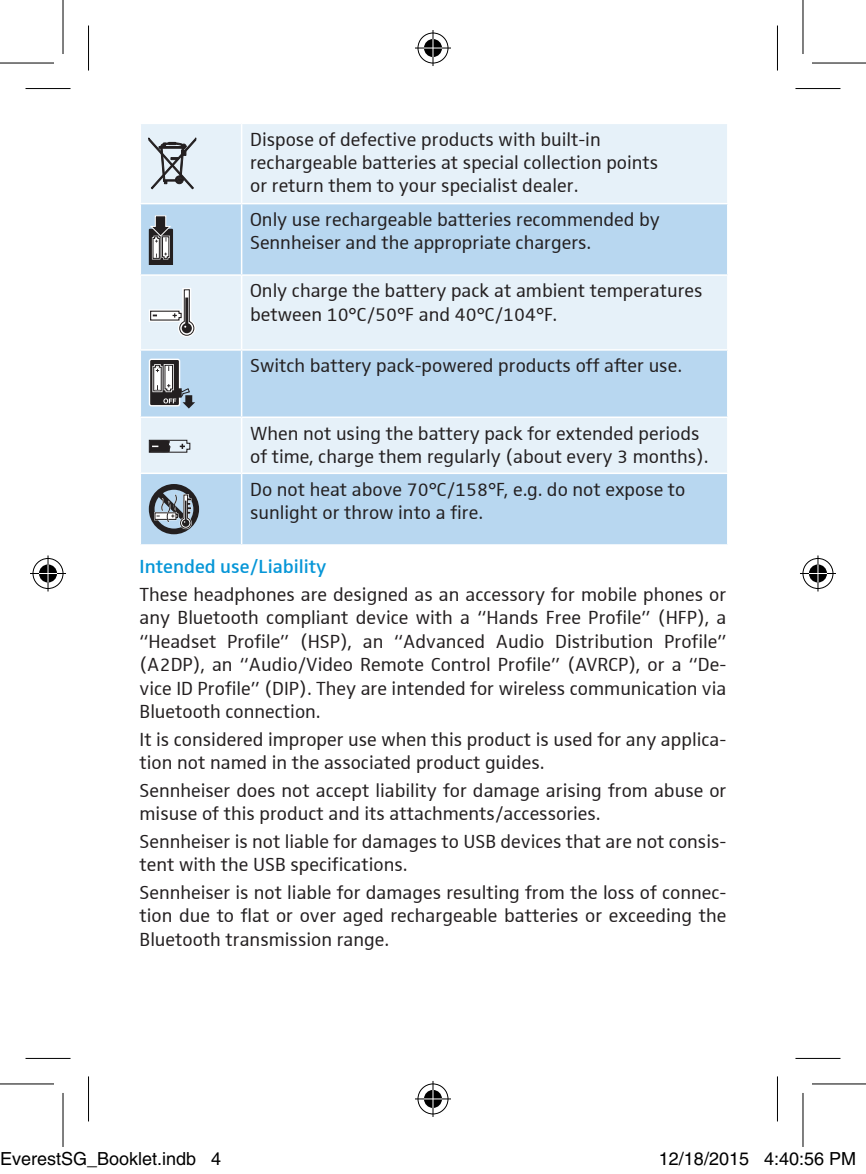
<style>
.page{position:relative;width:866px;height:1174px;background:#fff}
.page>*{position:absolute;margin:0;border:0;box-sizing:border-box;transform-origin:0 0}
.t1{font:19.5px/23.4px "Sennheiser";color:#231f20}
.t2{font:600 19.5px "Sennheiser";color:#0696d7}
.t3{font:18px "Helvetica";color:#000}
</style>
<div class="page">
<div style="left:141px;top:124px;width:586px;height:79px;background:#e6f1f9"></div>
<svg style="left:141px;top:204px;width:586px;height:340px;background:#c9e1f3"></svg>
<hr style="left:241px;top:124px;width:1px;height:79px;background:#fff">
<hr style="left:242px;top:274px;width:486px;height:2px;background:#fff">
<hr style="left:241px;top:276px;width:1px;height:73px;background:#fff">
<hr style="left:140px;top:349px;width:102px;height:2px;background:#fff">
<hr style="left:242px;top:349px;width:486px;height:2px;background:#fff">
<hr style="left:241px;top:351px;width:1px;height:65px;background:#fff">
<hr style="left:140px;top:416px;width:102px;height:2px;background:#fff">
<hr style="left:242px;top:416px;width:486px;height:2px;background:#fff">
<hr style="left:241px;top:418px;width:1px;height:54px;background:#fff">
<hr style="left:140px;top:472px;width:102px;height:2px;background:#fff">
<hr style="left:242px;top:472px;width:486px;height:2px;background:#fff">
<hr style="left:241px;top:474px;width:1px;height:70px;background:#fff">
<hr style="left:241px;top:204px;width:1px;height:70px;background:#fff">
<hr style="left:140px;top:274px;width:102px;height:2px;background:#fff">
<svg style="left:149px;top:138px;width:47px;height:51px;background:#aeb5bb"></svg>
<svg style="left:149px;top:215px;width:24px;height:50px"></svg>
<svg style="left:149px;top:288px;width:47px;height:49px"></svg>
<div style="left:149px;top:358px;width:31px;height:48px;border:3px solid #fff"></div>
<div style="left:150px;top:360px;width:29px;height:45px;background:#231f20"></div>
<svg style="left:151px;top:363px;width:44px;height:45px"></svg>
<svg style="left:149px;top:440px;width:41px;height:12px"></svg>
<svg style="left:149px;top:484px;width:50px;height:50px;background:#7a8691"></svg>
<svg style="left:26px;top:1058px;width:45px;height:1px"></svg>
<svg style="left:795px;top:1058px;width:45px;height:1px"></svg>
<hr style="left:26px;top:88px;width:45px;height:1px;background:#000">
<hr style="left:795px;top:88px;width:45px;height:1px;background:#000">
<hr style="left:26px;top:1057px;width:45px;height:1px;background:#000">
<hr style="left:795px;top:1057px;width:45px;height:1px;background:#000">
<hr style="left:88px;top:26px;width:1px;height:45px;background:#000">
<hr style="left:88px;top:1076px;width:1px;height:45px;background:#000">
<hr style="left:777px;top:26px;width:1px;height:45px;background:#000">
<hr style="left:777px;top:1076px;width:1px;height:45px;background:#000">
<svg style="left:803px;top:0;width:1px;height:54px"></svg>
<svg style="left:803px;top:1093px;width:1px;height:53px"></svg>
<hr style="left:0;top:62px;width:54px;height:2px;background:#000">
<hr style="left:812px;top:62px;width:54px;height:2px;background:#000">
<hr style="left:0;top:1083px;width:54px;height:1px;background:#000">
<hr style="left:812px;top:1083px;width:54px;height:1px;background:#000">
<hr style="left:62px;top:0;width:2px;height:54px;background:#000">
<hr style="left:62px;top:1092px;width:2px;height:54px;background:#000">
<hr style="left:802px;top:0;width:1px;height:54px;background:#000">
<hr style="left:802px;top:1092px;width:1px;height:54px;background:#000">
<div style="left:416px;top:31px;width:34px;height:34px;border:4px solid #fff;border-radius:50%"></div>
<svg style="left:415px;top:46px;width:36px;height:4px"></svg>
<svg style="left:431px;top:30px;width:4px;height:36px"></svg>
<div style="left:422px;top:37px;width:22px;height:22px;border:4px solid #fff;border-radius:50%"></div>
<div style="left:418px;top:33px;width:30px;height:30px;border:1px solid #000;border-radius:50%"></div>
<hr style="left:415px;top:48px;width:36px;height:1px;background:#000">
<hr style="left:432px;top:30px;width:1px;height:36px;background:#000">
<svg style="left:424px;top:39px;width:18px;height:18px"></svg>
<div style="left:416px;top:1082px;width:34px;height:33px;border:4px solid #fff;border-radius:50%"></div>
<hr style="left:415px;top:1097px;width:36px;height:3px;background:#fff">
<svg style="left:431px;top:1081px;width:4px;height:35px"></svg>
<div style="left:422px;top:1088px;width:22px;height:21px;border:4px solid #fff;border-radius:50%"></div>
<div style="left:418px;top:1083px;width:30px;height:31px;border:1px solid #000;border-radius:50%"></div>
<hr style="left:415px;top:1098px;width:36px;height:1px;background:#000">
<hr style="left:432px;top:1080px;width:1px;height:36px;background:#000">
<svg style="left:424px;top:1089px;width:18px;height:18px"></svg>
<div style="left:31px;top:556px;width:34px;height:34px;border:4px solid #fff;border-radius:50%"></div>
<svg style="left:31px;top:571px;width:34px;height:4px"></svg>
<svg style="left:46px;top:555px;width:4px;height:36px"></svg>
<div style="left:37px;top:562px;width:22px;height:22px;border:4px solid #fff;border-radius:50%"></div>
<div style="left:33px;top:558px;width:30px;height:31px;border:1px solid #000;border-radius:50%"></div>
<hr style="left:30px;top:573px;width:36px;height:1px;background:#000">
<hr style="left:48px;top:555px;width:1px;height:36px;background:#000">
<svg style="left:39px;top:564px;width:18px;height:18px"></svg>
<div style="left:801px;top:556px;width:34px;height:34px;border:4px solid #fff;border-radius:50%"></div>
<hr style="left:800px;top:571px;width:36px;height:4px;background:#fff">
<svg style="left:816px;top:555px;width:4px;height:36px"></svg>
<div style="left:807px;top:562px;width:22px;height:22px;border:4px solid #fff;border-radius:50%"></div>
<div style="left:802px;top:558px;width:31px;height:31px;border:1px solid #000;border-radius:50%"></div>
<hr style="left:800px;top:573px;width:36px;height:1px;background:#000">
<hr style="left:817px;top:555px;width:1px;height:36px;background:#000">
<svg style="left:809px;top:564px;width:18px;height:18px"></svg>
<div style="left:109px;top:1154px;width:10px;height:11px;border:1px solid #fff;border-radius:50%"></div>
<div style="left:111px;top:1156px;width:6px;height:8px;border:1px solid #fff;border-radius:50%"></div>
<div style="left:119px;top:1154px;width:10px;height:11px;border:1px solid #fff;border-radius:50%"></div>
<div style="left:121px;top:1156px;width:6px;height:8px;border:1px solid #fff;border-radius:50%"></div>
<div style="left:721px;top:1153px;width:6px;height:11px;border:1px solid #fff;border-radius:50%"></div>
<div style="left:719px;top:1151px;width:10px;height:14px;border:1px solid #fff;border-radius:50%"></div>
<div style="left:791px;top:1153px;width:6px;height:11px;border:1px solid #fff;border-radius:50%"></div>
<div style="left:789px;top:1151px;width:10px;height:14px;border:1px solid #fff;border-radius:50%"></div>
<p class="t1" style="left:250px;top:127px;width:410px">Dispose of defective products with built-in rechargeable batteries at special collection points or return them to your specialist dealer.</p>
<p class="t1" style="left:250px;top:207px;width:411px">Only use rechargeable batteries recommended by<br>Sennheiser and the appropriate chargers.</p>
<p class="t1" style="left:250px;top:279px;width:454px">Only charge the battery pack at ambient temperatures between 10°C/50°F and 40°C/104°F.</p>
<p class="t1" style="left:250px;top:354px;width:433px">Switch battery pack-powered products off after use.</p>
<p class="t1" style="left:250px;top:421px;width:460px">When not using the battery pack for extended periods of time, charge them regularly (about every 3 months).</p>
<p class="t1" style="left:250px;top:477px;width:437px">Do not heat above 70°C/158°F, e.g. do not expose to sunlight or throw into a fire.</p>
<p class="t2" style="left:140px;top:555px;width:188px">Intended use/Liability</p>
<p class="t1" style="left:140px;top:582px;width:588px;text-align:justify">These headphones are designed as an accessory for mobile phones or any Bluetooth compliant device with a “Hands Free Profile” (HFP), a “Headset Profile” (HSP), an “Advanced Audio Distribution Profile” (A2DP), an “Audio/Video Remote Control Profile” (AVRCP), or a “De&shy;vice ID Profile” (DIP). They are intended for wireless communication via Bluetooth connection.</p>
<p class="t1" style="left:140px;top:727px;width:588px">It is considered improper use when this product is used for any applica&shy;tion not named in the associated product guides.</p>
<p class="t1" style="left:140px;top:778px;width:588px">Sennheiser does not accept liability for damage arising from abuse or misuse of this product and its attachments/accessories.</p>
<p class="t1" style="left:140px;top:829px;width:588px">Sennheiser is not liable for damages to USB devices that are not consis&shy;tent with the USB specifications.</p>
<p class="t1" style="left:140px;top:880px;width:588px;text-align:justify">Sennheiser is not liable for damages resulting from the loss of connec&shy;tion due to flat or over aged rechargeable batteries or exceeding the Bluetooth transmission range.</p>
<p class="t3" style="left:0;top:1148px;width:223px">EverestSG_Booklet.indb 4</p>
<p class="t3" style="left:659px;top:1148px;width:199px">12/18/2015 4:40:56 PM</p>
</div>
